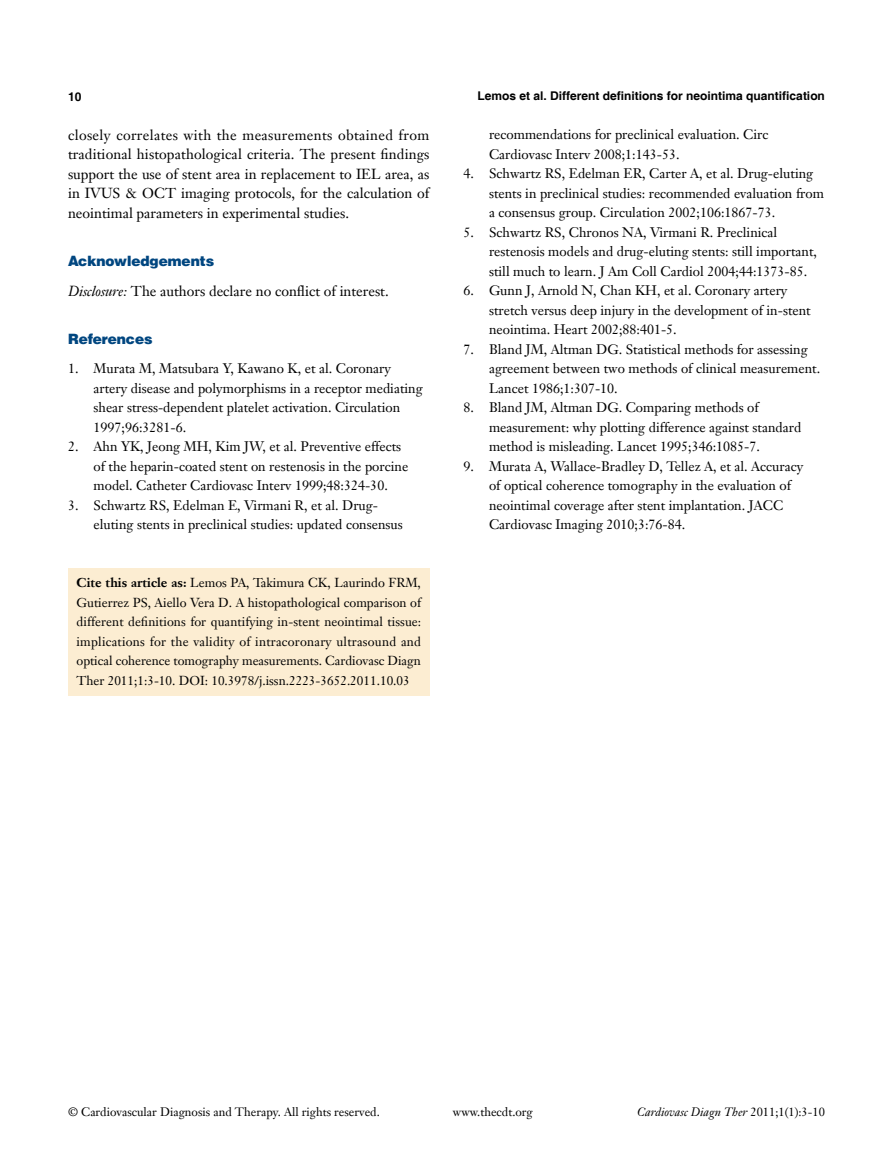
<style>
.page{position:relative;width:893px;height:1170px;background:#fff}
.page>*{position:absolute;margin:0;border:0;box-sizing:border-box;transform-origin:0 0}
.t1{font:14.25px/19.5px "Janson Text LT";color:#000;text-align:justify}
.t2{font:900 14.25px "Helvetica";color:#004680}
.t3{font:13.5px/19.5px "Janson Text LT";color:#000}
.t4{font:12.75px/19.5px "Janson Text LT";color:#000;text-align:justify}
.t5{font:12px "Janson Text LT";color:#000}
.t6{font:700 12px "Helvetica";color:#000}
.t7{font:italic 12px "Janson Text LT";color:#000}
.s1{font-style:italic}
.s2{font-weight:700}
.s3{font-style:normal}
</style>
<div class="page">
<div style="left:68px;top:568px;width:361px;height:127px;background:#fcedd2"></div>
<p class="t6" style="left:68px;top:89px;width:15px">10</p>
<p class="t6" style="left:478px;top:88px;width:349px">Lemos et al. Different definitions for neointima quantification</p>
<p class="t1" style="left:68px;top:125px;width:363px">closely correlates with the measurements obtained from traditional histopathological criteria. The present findings support the use of stent area in replacement to IEL area, as in IVUS &amp; OCT imaging protocols, for the calculation of neointimal parameters in experimental studies.</p>
<p class="t2" style="left:68px;top:252px;width:148px">Acknowledgements</p>
<p class="t1" style="left:68px;top:281px;width:322px"><span class="s1">Disclosure:</span> The authors declare no conflict of interest.</p>
<p class="t2" style="left:68px;top:330px;width:86px">References</p>
<p class="t3" style="left:94px;top:359px;width:331px;text-indent:-26px">1. Murata M, Matsubara Y, Kawano K, et al. Coronary artery disease and polymorphisms in a receptor mediating shear stress-dependent platelet activation. Circulation 1997;96:3281-6.</p>
<p class="t3" style="left:94px;top:437px;width:316px;text-indent:-26px">2. Ahn YK, Jeong MH, Kim JW, et al. Preventive effects of the heparin-coated stent on restenosis in the porcine model. Catheter Cardiovasc Interv 1999;48:324-30.</p>
<p class="t3" style="left:94px;top:495px;width:311px;text-indent:-26px">3. Schwartz RS, Edelman E, Virmani R, et al. Drug&shy;eluting stents in preclinical studies: updated consensus</p>
<p class="t4" style="left:77px;top:573px;width:346px"><span class="s2">Cite this article as:</span> Lemos PA, Takimura CK, Laurindo FRM, Gutierrez PS, Aiello Vera D. A histopathological comparison of different definitions for quantifying in-stent neointimal tissue: implications for the validity of intracoronary ultrasound and optical coherence tomography measurements. Cardiovasc Diagn Ther 2011;1:3-10. DOI: 10.3978/j.issn.2223-3652.2011.10.03</p>
<p class="t3" style="left:489px;top:125px;width:281px">recommendations for preclinical evaluation. Circ<br>Cardiovasc Interv 2008;1:143-53.</p>
<p class="t3" style="left:489px;top:164px;width:336px;text-indent:-26px">4. Schwartz RS, Edelman ER, Carter A, et al. Drug-eluting stents in preclinical studies: recommended evaluation from a consensus group. Circulation 2002;106:1867-73.</p>
<p class="t3" style="left:489px;top:222px;width:329px;text-indent:-26px">5. Schwartz RS, Chronos NA, Virmani R. Preclinical restenosis models and drug-eluting stents: still important, still much to learn. J Am Coll Cardiol 2004;44:1373-85.</p>
<p class="t3" style="left:489px;top:280px;width:323px;text-indent:-26px">6. Gunn J, Arnold N, Chan KH, et al. Coronary artery stretch versus deep injury in the development of in-stent neointima. Heart 2002;88:401-5.</p>
<p class="t3" style="left:489px;top:339px;width:333px;text-indent:-26px">7. Bland JM, Altman DG. Statistical methods for assessing agreement between two methods of clinical measurement.<br>Lancet 1986;1:307-10.</p>
<p class="t3" style="left:489px;top:397px;width:314px;text-indent:-26px">8. Bland JM, Altman DG. Comparing methods of measurement: why plotting difference against standard method is misleading. Lancet 1995;346:1085-7.</p>
<p class="t3" style="left:489px;top:456px;width:316px;text-indent:-26px">9. Murata A, Wallace-Bradley D, Tellez A, et al. Accuracy of optical coherence tomography in the evaluation of neointimal coverage after stent implantation. JACC Cardiovasc Imaging 2010;3:76-84.</p>
<p class="t5" style="left:68px;top:1104px;width:313px">© Cardiovascular Diagnosis and Therapy. All rights reserved.</p>
<p class="t5" style="left:453px;top:1104px;width:81px">www.thecdt.org</p>
<p class="t7" style="left:637px;top:1104px;width:189px">Cardiovasc Diagn Ther <span class="s3">2011;1(1):3-10</span></p>
</div>
